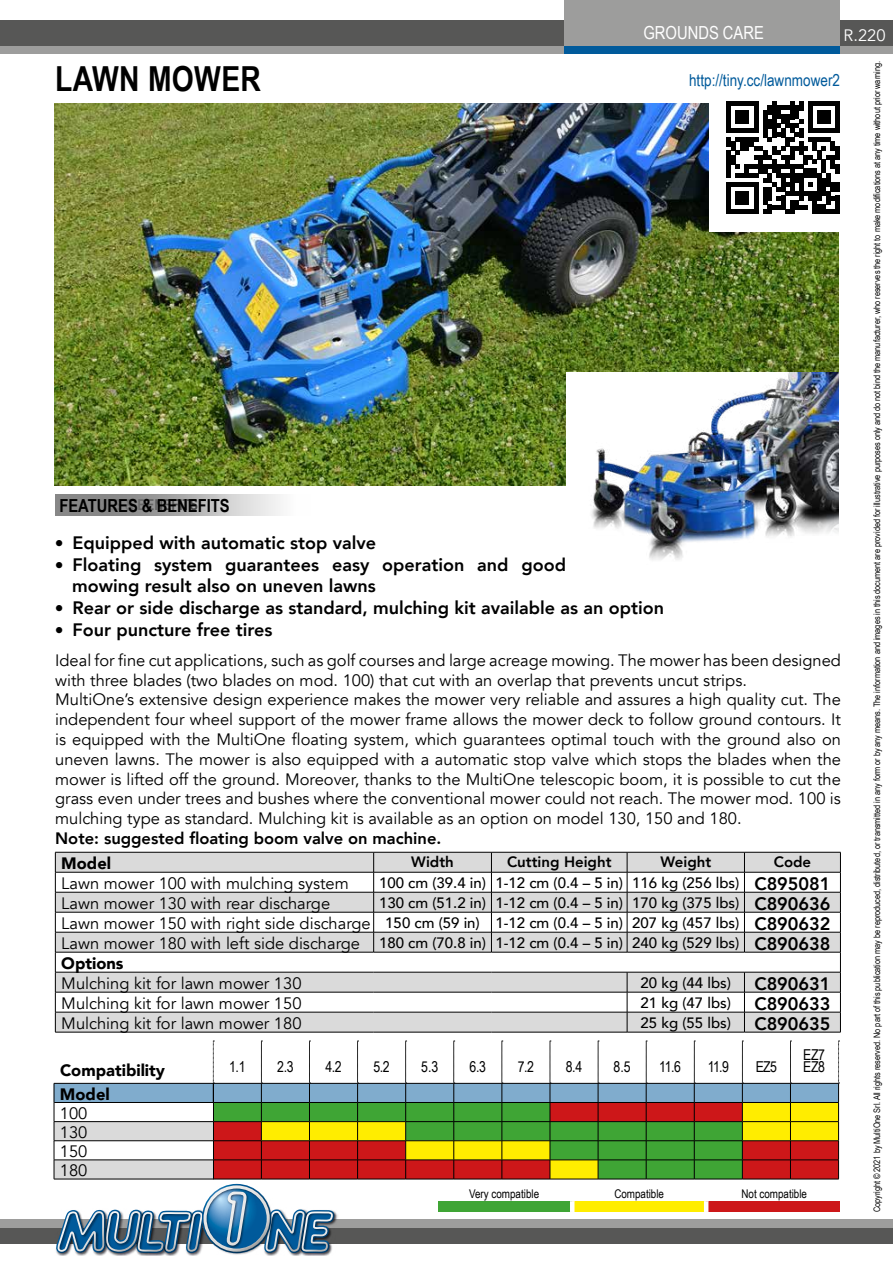
<style>
.page{position:relative;width:893px;height:1263px;background:#fff}
.page>*{position:absolute;margin:0;border:0;box-sizing:border-box;transform-origin:0 0}
.t1{font:700 34.5px "Arial Narrow";letter-spacing:.01em;color:#000}
.t2{font:800 18px/21.6px "Avenir";color:#000}
.t3{font:700 18px "Arial Narrow";color:#000}
.t4{font:18px "Arial Narrow";color:#fff}
.t5{font:16.5px/19.8px "Avenir";color:#000}
.t6{font:800 16.5px "Avenir";color:#000}
.t7{font:900 16.5px/23.9px "Avenir";color:#000}
.t8{font:16.5px "Arial Narrow";color:#005a9b}
.t9{font:16.5px "Avenir";color:#fff}
.t10{font:500 15px/20px "Avenir";color:#000;text-align:justify}
.t11{font:15px/12.8px "Arial Narrow";letter-spacing:-.03em;color:#000}
.t12{font:800 15px "Avenir";color:#000}
.t13{font:700 15px "Arial Narrow";color:#000}
.t14{font:12px "Arial Narrow";color:#000}
.t15{font:9px "Arial Narrow";letter-spacing:-.005em;color:#000}
.s1{font-family:"Tahoma";font-weight:400}
.s2{font-weight:800;font-size:18px}
.s3{font-weight:400;font-size:16.5px}
</style>
<div class="page">
<div style="left:0;top:45px;width:893px;height:9px;background:#9d9d9c"></div>
<div style="left:564px;top:45px;width:276px;height:9px;background:#005a9b"></div>
<div style="left:0;top:20px;width:893px;height:25px;background:#575756"></div>
<div style="left:0;top:1219px;width:893px;height:9px;background:#9d9d9c"></div>
<div style="left:0;top:1228px;width:893px;height:16px;background:#575756"></div>
<div style="left:564px;top:0;width:276px;height:45px;background:#9d9d9c"></div>
<img style="left:54px;top:103px;width:785px;height:383px">
<img style="left:566px;top:372px;width:273px;height:188px">
<hr style="left:55px;top:1032px;width:319px;height:1px;background:#000">
<hr style="left:374px;top:1032px;width:117px;height:1px;background:#000">
<hr style="left:491px;top:1032px;width:136px;height:1px;background:#000">
<hr style="left:627px;top:1032px;width:117px;height:1px;background:#000">
<hr style="left:744px;top:1032px;width:97px;height:1px;background:#000">
<svg style="left:55px;top:852px;width:786px;height:180px"></svg>
<hr style="left:55px;top:872px;width:319px;height:1px;background:#000">
<hr style="left:374px;top:872px;width:117px;height:1px;background:#000">
<hr style="left:491px;top:872px;width:136px;height:1px;background:#000">
<hr style="left:627px;top:872px;width:117px;height:1px;background:#000">
<hr style="left:744px;top:872px;width:97px;height:1px;background:#000">
<svg style="left:54px;top:1041px;width:786px;height:215px"></svg>
<hr style="left:54px;top:1179px;width:160px;height:1px;background:#000">
<hr style="left:54px;top:1102px;width:159px;height:1px;background:#000">
<svg style="left:55px;top:494px;width:226px;height:21px;background:#ababab"></svg>
<hr style="left:570px;top:1186px;width:4px;height:15px;background:#fff">
<hr style="left:704px;top:1186px;width:4px;height:15px;background:#fff">
<div style="left:709px;top:83px;width:148px;height:149px;background:#fff"></div>
<svg style="left:727px;top:101px;width:112px;height:113px"></svg>
<p class="t4" style="left:643px;top:20px;width:122px">GROUNDS CARE</p>
<p class="t9" style="left:844px;top:26px;width:43px">R.220</p>
<h1 class="t1" style="left:55px;top:53px;width:207px">LAWN MOWER</h1>
<p class="t3" style="left:59px;top:491px;width:172px">FEATURES &amp; BENEFITS</p>
<p class="t13" style="left:56px;top:494px;width:143px">FEATURES &amp; BENEFITS</p>
<p class="t8" style="left:689px;top:69px;width:152px">http://tiny.cc/lawnmower2</p>
<p class="t2" style="left:55px;top:532px;width:322px"><span class="s1">•</span> Equipped with automatic stop valve</p>
<p class="t2" style="left:72px;top:554px;width:495px;text-indent:-17px"><span class="s1">•</span> Floating system guarantees easy operation and good mowing result also on uneven lawns</p>
<p class="t2" style="left:55px;top:597px;width:610px"><span class="s1">•</span> Rear or side discharge as standard, mulching kit available as an option</p>
<p class="t2" style="left:55px;top:618px;width:219px"><span class="s1">•</span> Four puncture free tires</p>
<p class="t5" style="left:55px;top:651px;width:787px">Ideal for fine cut applications, such as golf courses and large acreage mowing. The mower has been designed with three blades (two blades on mod. 100) that cut with an overlap that prevents uncut strips.<br>MultiOne’s extensive design experience makes the mower very reliable and assures a high quality cut. The independent four wheel support of the mower frame allows the mower deck to follow ground contours. It is equipped with the MultiOne floating system, which guarantees optimal touch with the ground also on uneven lawns. The mower is also equipped with a automatic stop valve which stops the blades when the mower is lifted off the ground. Moreover, thanks to the MultiOne telescopic boom, it is possible to cut the grass even under trees and bushes where the conventional mower could not reach. The mower mod. 100 is mulching type as standard. Mulching kit is available as an option on model 130, 150 and 180.</p>
<p class="t6" style="left:55px;top:825px;width:388px">Note: suggested floating boom valve on machine.</p>
<p class="t7" style="left:61px;top:851px;width:51px">Model</p>
<p class="t12" style="left:411px;top:850px;width:44px">Width</p>
<p class="t12" style="left:507px;top:850px;width:106px">Cutting Height</p>
<p class="t12" style="left:660px;top:850px;width:52px">Weight</p>
<p class="t12" style="left:774px;top:850px;width:39px">Code</p>
<p class="t5" style="left:61px;top:874px;width:289px">Lawn mower 100 with mulching system</p>
<p class="t10" style="left:379px;top:872px;width:453px">100 cm (39.4 in) 1-12 cm (0.4 – 5 in) 116 kg (256 lbs) <span class="s2">C895081</span></p>
<p class="t5" style="left:61px;top:894px;width:270px">Lawn mower 130 with rear discharge</p>
<p class="t10" style="left:61px;top:892px;width:771px;text-indent:318px">130 cm (51.2 in) 1-12 cm (0.4 – 5 in) 170 kg (375 lbs) <span class="s2">C890636<br></span><span class="s3">Lawn mower 150 with right side discharge</span> 150 cm (59 in) 1-12 cm (0.4 – 5 in) 207 kg (457 lbs) <span class="s2">C890632<br></span><span class="s3">Lawn mower 180 with left side discharge</span> 180 cm (70.8 in) 1-12 cm (0.4 – 5 in) 240 kg (529 lbs) <span class="s2">C890638</span></p>
<p class="t7" style="left:61px;top:951px;width:64px">Options</p>
<p class="t5" style="left:61px;top:974px;width:242px">Mulching kit for lawn mower 130</p>
<p class="t10" style="left:640px;top:972px;width:92px">20 kg (44 lbs)</p>
<p class="t2" style="left:754px;top:973px;width:78px">C890631</p>
<p class="t5" style="left:61px;top:993px;width:242px">Mulching kit for lawn mower 150</p>
<p class="t10" style="left:640px;top:992px;width:92px">21 kg (47 lbs)</p>
<p class="t2" style="left:754px;top:992px;width:78px">C890633</p>
<p class="t5" style="left:61px;top:1013px;width:242px">Mulching kit for lawn mower 180</p>
<p class="t10" style="left:640px;top:1012px;width:92px">25 kg (55 lbs)</p>
<p class="t2" style="left:754px;top:1012px;width:78px">C890635</p>
<p class="t7" style="left:60px;top:1058px;width:107px">Compatibility<br>Model</p>
<p class="t5" style="left:60px;top:1104px;width:29px;line-height:19.2px;text-align:justify">100<br>130<br>150<br>180</p>
<p class="t11" style="left:803px;top:1047px;width:23px">EZ7<br>EZ8</p>
<p class="t11" style="left:229px;top:1060px;width:18px">1.1</p>
<p class="t11" style="left:277px;top:1060px;width:18px">2.3</p>
<p class="t11" style="left:325px;top:1060px;width:18px">4.2</p>
<p class="t11" style="left:373px;top:1060px;width:18px">5.2</p>
<p class="t11" style="left:421px;top:1060px;width:19px">5.3</p>
<p class="t11" style="left:470px;top:1060px;width:18px">6.3</p>
<p class="t11" style="left:518px;top:1060px;width:18px">7.2</p>
<p class="t11" style="left:566px;top:1060px;width:18px">8.4</p>
<p class="t11" style="left:613px;top:1060px;width:19px">8.5</p>
<p class="t11" style="left:659px;top:1060px;width:23px">11.6</p>
<p class="t11" style="left:708px;top:1060px;width:23px">11.9</p>
<p class="t11" style="left:756px;top:1060px;width:23px">EZ5</p>
<p class="t14" style="left:469px;top:1185px;width:72px">Very compatible</p>
<p class="t14" style="left:614px;top:1185px;width:51px">Compatible</p>
<p class="t14" style="left:741px;top:1185px;width:67px">Not compatible</p>
<p class="t15" style="left:870px;top:1212px;width:1152px;rotate:-90deg">Copyright © 2021 by MultiOne Srl. All rights reserved. No part of this publication may be reproduced, distributed, or transmitted in any form or by any means. The information and images in this document are provided for illustrative purposes only and do not bind the manufacturer, who reserves the right to make modifications at any time without prior warning.</p>
</div>
